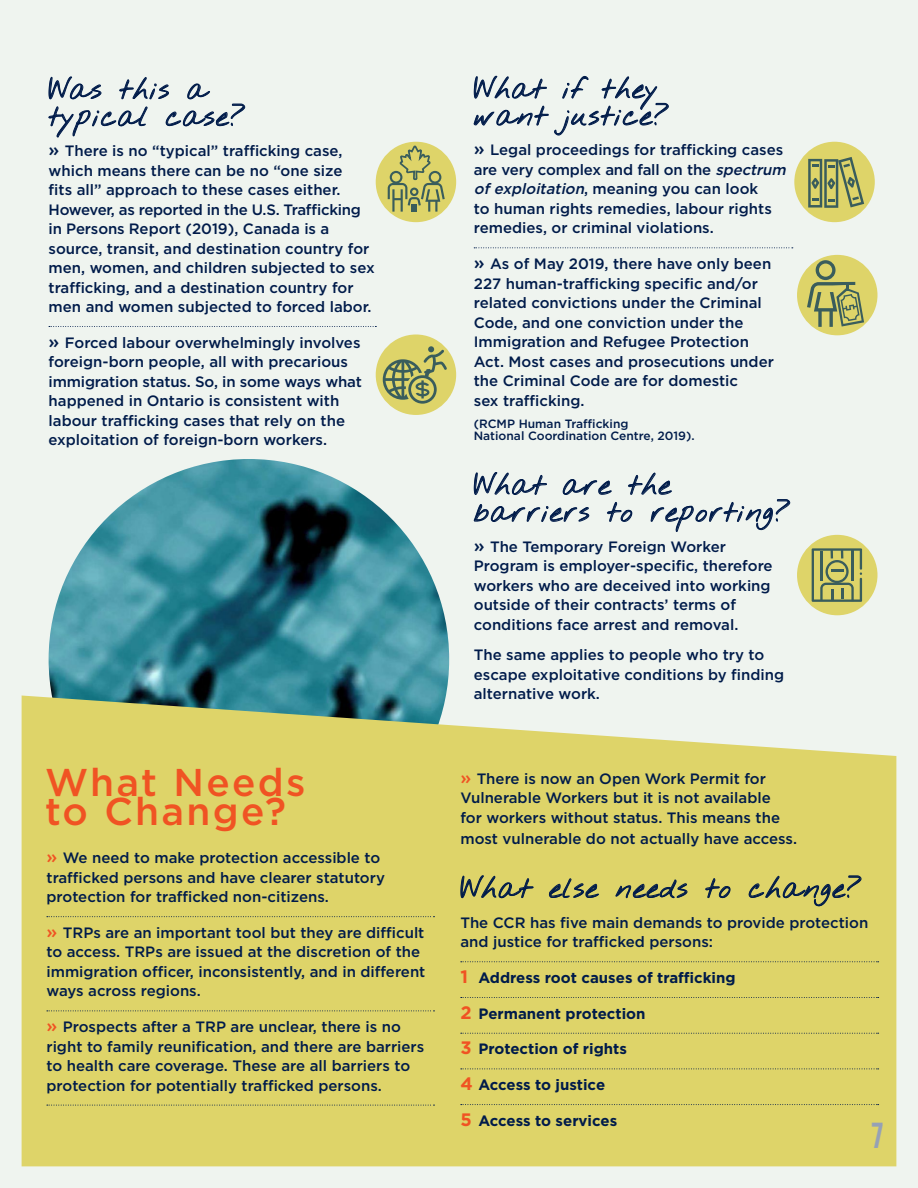
<style>
.page{position:relative;width:918px;height:1188px;background:#eff4ef}
.page>*{position:absolute;margin:0;border:0;box-sizing:border-box;transform-origin:0 0}
.Subheading{font:500 38.7px/29.1px "Gotham";letter-spacing:.06em;color:#f05323}
.bod{font:36px "Alternate Gothic No 2 TL";color:#96a1b5}
.body{font:28.5px/27px "Nothing You Could Do";letter-spacing:.05em;color:#001b4a}
.body-2{font:500 15px/19.5px "Gotham";color:#001b4a}
.body-3{font:700 15px "Gotham";color:#001b4a}
.body-4{font:500 12px/12px "Gotham";color:#001b4a}
.s1{font-size:18px}
.s2{font-size:18px;color:#f05323}
.s3{font-style:italic}
</style>
<div class="page">
<svg style="left:49px;top:326px;width:327px;height:1px"></svg>
<svg style="left:48px;top:76px;width:198px;height:62px"></svg>
<svg style="left:474px;top:247px;width:319px;height:1px"></svg>
<svg style="left:474px;top:75px;width:195px;height:61px"></svg>
<svg style="left:473px;top:472px;width:318px;height:60px"></svg>
<div style="left:376px;top:334px;width:80px;height:81px;background:#ded469;border-radius:50%"></div>
<svg style="left:383px;top:346px;width:64px;height:58px"></svg>
<div style="left:794px;top:142px;width:81px;height:80px;background:#ded469;border-radius:50%"></div>
<svg style="left:808px;top:157px;width:56px;height:51px"></svg>
<div style="left:376px;top:142px;width:80px;height:80px;background:#ded469;border-radius:50%"></div>
<svg style="left:388px;top:143px;width:57px;height:69px"></svg>
<div style="left:797px;top:255px;width:81px;height:80px;background:#ded469;border-radius:50%"></div>
<svg style="left:807px;top:260px;width:57px;height:67px"></svg>
<div style="left:797px;top:535px;width:81px;height:80px;background:#ded469;border-radius:50%"></div>
<svg style="left:812px;top:548px;width:50px;height:54px"></svg>
<img style="left:49px;top:459px;width:400px;height:401px;border-radius:200px">
<svg style="left:22px;top:696px;width:874px;height:470px;background:#dbd370"></svg>
<svg style="left:47px;top:916px;width:388px;height:1px"></svg>
<svg style="left:47px;top:1011px;width:388px;height:1px"></svg>
<svg style="left:47px;top:1105px;width:388px;height:1px"></svg>
<svg style="left:461px;top:961px;width:418px;height:1px"></svg>
<svg style="left:461px;top:997px;width:418px;height:1px"></svg>
<svg style="left:461px;top:1033px;width:418px;height:1px"></svg>
<svg style="left:461px;top:1069px;width:418px;height:1px"></svg>
<svg style="left:461px;top:1104px;width:418px;height:1px"></svg>
<svg style="left:460px;top:874px;width:74px;height:28px;background:#b3b062"></svg>
<svg style="left:549px;top:878px;width:50px;height:20px"></svg>
<svg style="left:615px;top:879px;width:73px;height:20px"></svg>
<svg style="left:705px;top:874px;width:26px;height:28px"></svg>
<svg style="left:748px;top:875px;width:114px;height:32px;background:#bbb764"></svg>
<p class="body" style="left:49px;top:78px;width:198px">Was this a typical case?</p>
<p class="body-2" style="left:49px;top:141px;width:328px"><span class="s1">»</span> There is no “typical” trafficking case, which means there can be no “one size<br>fits all” approach to these cases either.<br>However, as reported in the U.S. Trafficking in Persons Report (2019), Canada is a source, transit, and destination country for men, women, and children subjected to sex trafficking, and a destination country for men and women subjected to forced labor.</p>
<p class="body-2" style="left:49px;top:333px;width:315px"><span class="s1">»</span> Forced labour overwhelmingly involves foreign-born people, all with precarious immigration status. So, in some ways what happened in Ontario is consistent with labour trafficking cases that rely on the exploitation of foreign-born workers.</p>
<p class="Subheading" style="left:45px;top:767px;width:262px">What Needs to Change?</p>
<p class="body-2" style="left:47px;top:848px;width:340px"><span class="s2">»</span> We need to make protection accessible to trafficked persons and have clearer statutory protection for trafficked non-citizens.</p>
<p class="body-2" style="left:47px;top:923px;width:380px"><span class="s2">»</span> TRPs are an important tool but they are difficult to access. TRPs are issued at the discretion of the immigration officer, inconsistently, and in different ways across regions.</p>
<p class="body-2" style="left:47px;top:1017px;width:379px"><span class="s2">»</span> Prospects after a TRP are unclear, there is no right to family reunification, and there are barriers to health care coverage. These are all barriers to protection for potentially trafficked persons.</p>
<p class="body" style="left:474px;top:77px;width:196px">What if they want justice?</p>
<p class="body-2" style="left:474px;top:140px;width:317px"><span class="s1">»</span> Legal proceedings for trafficking cases are very complex and fall on the <span class="s3">spectrum ofexploitation</span>, meaning you can look<br>to human rights remedies, labour rights remedies, or criminal violations.</p>
<p class="body-2" style="left:474px;top:254px;width:302px"><span class="s1">»</span> As of May 2019, there have only been 227 human-trafficking specific and/or related convictions under the Criminal Code, and one conviction under the Immigration and Refugee Protection Act. Most cases and prosecutions under the Criminal Code are for domestic<br>sex trafficking.</p>
<p class="body-4" style="left:474px;top:418px;width:222px">(RCMP Human Trafficking<br>National Coordination Centre, 2019).</p>
<p class="body" style="left:474px;top:473px;width:318px">What are the barriers to reporting?</p>
<p class="body-2" style="left:474px;top:536px;width:300px"><span class="s1">»</span> The Temporary Foreign Worker Program is employer-specific, therefore workers who are deceived into working outside of their contracts’ terms of conditions face arrest and removal.</p>
<p class="body-2" style="left:474px;top:645px;width:312px">The same applies to people who try to escape exploitative conditions by finding alternative work.</p>
<p class="body-2" style="left:460px;top:768px;width:321px"><span class="s2">»</span> There is now an Open Work Permit for<br>Vulnerable Workers but it is not available for workers without status. This means the</p>
<p class="body-2" style="left:460px;top:828px;width:338px">most vulnerable do not actually have access.</p>
<p class="body" style="left:460px;top:876px;width:402px">What else needs to change?</p>
<p class="body-2" style="left:460px;top:913px;width:409px">The CCR has five main demands to provide protection and justice for trafficked persons:</p>
<p class="body-3" style="left:460px;top:968px;width:277px"><span class="s2">1</span> Address root causes of trafficking</p>
<p class="body-3" style="left:460px;top:1004px;width:187px"><span class="s2">2</span> Permanent protection</p>
<p class="body-3" style="left:460px;top:1039px;width:168px"><span class="s2">3</span> Protection of rights</p>
<p class="body-3" style="left:460px;top:1075px;width:146px"><span class="s2">4</span> Access to justice</p>
<p class="body-3" style="left:460px;top:1111px;width:158px"><span class="s2">5</span> Access to services</p>
<p class="bod" style="left:872px;top:1116px;width:13px">7</p>
</div>
